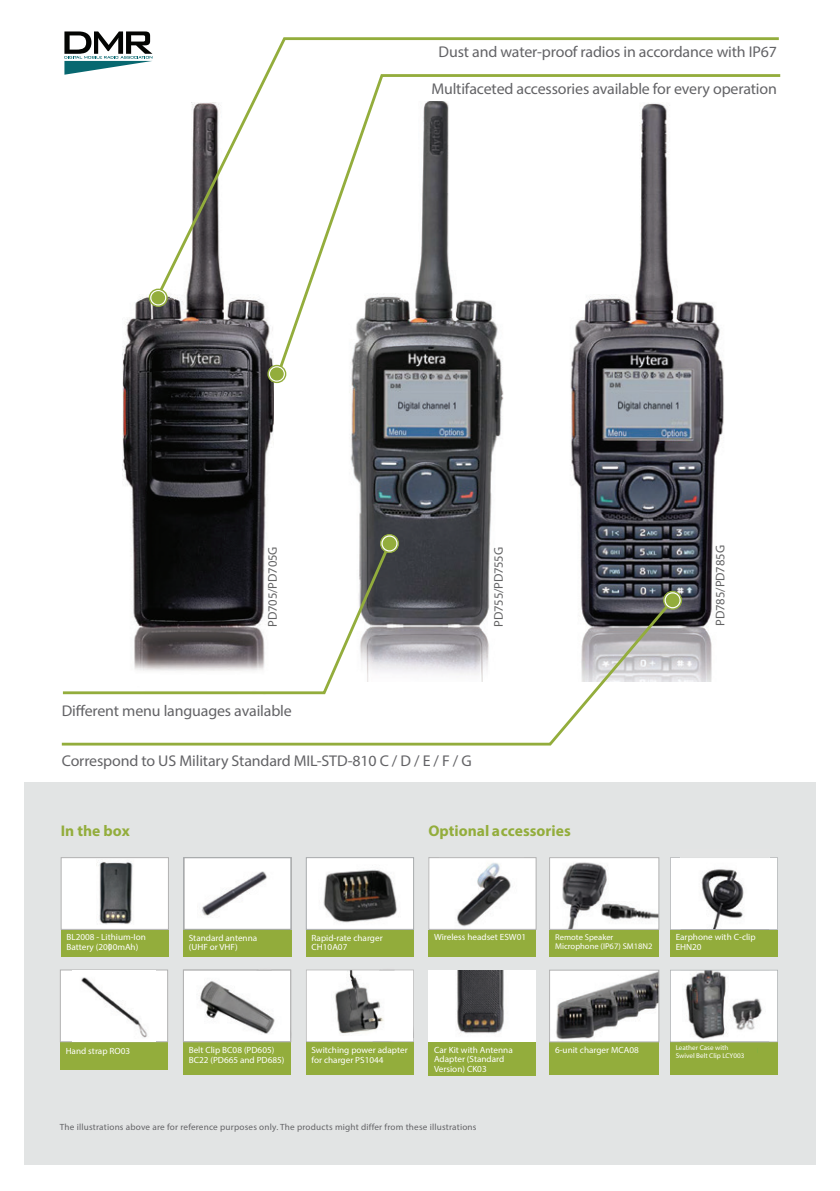
<style>
.page{position:relative;width:840px;height:1191px;background:#fff}
.page>*{position:absolute;margin:0;border:0;box-sizing:border-box;transform-origin:0 0}
.Bullet_list{font:15.6px "Myriad Pro";letter-spacing:-.01em;color:#636366}
.t1{font:700 15.6px "Myriad Pro";color:#93ad3c}
.t2{font:12.6px "Myriad Pro";color:#636364}
.t3{font:9.2px "Myriad Pro";color:#fff}
.Bullet_list-2{font:9px/9.6px "Myriad Pro";color:#fff}
.Bullet_list-3{font:9px "Myriad Pro";letter-spacing:.02em;color:#636366}
.Bullet_list-4{font:8.4px "Myriad Pro";color:#fff}
.Bullet_list-5{font:7px "Myriad Pro";color:#fff}
</style>
<div class="page">
<img style="left:349px;top:379px;width:375px;height:302px">
<img style="left:122px;top:293px;width:152px;height:247px">
<svg style="left:275px;top:305px;width:449px;height:74px"></svg>
<svg style="left:268px;top:365px;width:17px;height:17px"></svg>
<div style="left:267px;top:365px;width:19px;height:18px;border:1px solid #93ad3c;border-radius:50%"></div>
<div style="left:270px;top:368px;width:13px;height:12px;background:#93ad3c;border-radius:50%"></div>
<div style="left:270px;top:367px;width:13px;height:13px;border:1px solid #93ad3c;border-radius:50%"></div>
<svg style="left:61px;top:540px;width:614px;height:206px"></svg>
<svg style="left:380px;top:535px;width:18px;height:17px"></svg>
<div style="left:380px;top:534px;width:19px;height:19px;border:1px solid #93ad3c;border-radius:50%"></div>
<div style="left:383px;top:537px;width:12px;height:12px;background:#93ad3c;border-radius:50%"></div>
<div style="left:382px;top:536px;width:14px;height:14px;border:1px solid #93ad3c;border-radius:50%"></div>
<svg style="left:663px;top:591px;width:18px;height:18px"></svg>
<div style="left:662px;top:591px;width:19px;height:19px;border:1px solid #93ad3c;border-radius:50%"></div>
<div style="left:666px;top:594px;width:12px;height:12px;background:#93ad3c;border-radius:50%"></div>
<div style="left:665px;top:593px;width:14px;height:14px;border:1px solid #93ad3c;border-radius:50%"></div>
<svg style="left:151px;top:37px;width:630px;height:268px"></svg>
<svg style="left:149px;top:289px;width:18px;height:17px"></svg>
<div style="left:149px;top:288px;width:19px;height:19px;border:1px solid #93ad3c;border-radius:50%"></div>
<div style="left:152px;top:292px;width:12px;height:12px;background:#93ad3c;border-radius:50%"></div>
<div style="left:151px;top:291px;width:14px;height:13px;border:1px solid #93ad3c;border-radius:50%"></div>
<svg style="left:64px;top:31px;width:88px;height:44px"></svg>
<div style="left:24px;top:782px;width:791px;height:383px;background:#e2e4e4"></div>
<div style="left:61px;top:929px;width:108px;height:28px;background:#93ad3c"></div>
<div style="left:61px;top:857px;width:107px;height:72px;background:#fff"></div>
<div style="left:184px;top:857px;width:107px;height:72px;background:#fff"></div>
<img style="left:96px;top:860px;width:37px;height:64px">
<div style="left:61px;top:857px;width:108px;height:72px;border:1px solid #b2b2b2"></div>
<div style="left:60px;top:1042px;width:108px;height:27px;background:#93ad3c"></div>
<div style="left:183px;top:1042px;width:108px;height:32px;background:#93ad3c"></div>
<div style="left:60px;top:970px;width:107px;height:71px;background:#fff"></div>
<div style="left:60px;top:969px;width:108px;height:73px;border:1px solid #b2b2b2"></div>
<div style="left:306px;top:1042px;width:107px;height:32px;background:#93ad3c"></div>
<div style="left:549px;top:929px;width:109px;height:28px;background:#93ad3c"></div>
<div style="left:549px;top:1042px;width:109px;height:33px;background:#93ad3c"></div>
<img style="left:551px;top:859px;width:105px;height:68px">
<div style="left:549px;top:857px;width:109px;height:72px;border:1px solid #b2b2b2"></div>
<img style="left:551px;top:971px;width:105px;height:69px">
<div style="left:549px;top:969px;width:109px;height:73px;border:1px solid #b2b2b2"></div>
<div style="left:428px;top:929px;width:108px;height:28px;background:#93ad3c"></div>
<div style="left:428px;top:1042px;width:108px;height:33px;background:#93ad3c"></div>
<div style="left:428px;top:857px;width:108px;height:72px;background:#fff"></div>
<div style="left:428px;top:970px;width:108px;height:72px;background:#fff"></div>
<img style="left:457px;top:970px;width:47px;height:64px">
<img style="left:457px;top:863px;width:54px;height:64px">
<div style="left:428px;top:857px;width:108px;height:72px;border:1px solid #b2b2b2"></div>
<img style="left:413px;top:969px;width:1px;height:73px">
<svg style="left:183px;top:969px;width:108px;height:74px;background:#d4d4d3"></svg>
<svg style="left:306px;top:969px;width:82px;height:74px;background:#c6c7c5"></svg>
<img style="left:250px;top:969px;width:41px;height:73px">
<img style="left:372px;top:969px;width:41px;height:73px">
<div style="left:183px;top:929px;width:108px;height:28px;background:#92ac3b"></div>
<div style="left:306px;top:929px;width:107px;height:28px;background:#92ac3b"></div>
<div style="left:306px;top:857px;width:107px;height:72px;background:#fff"></div>
<img style="left:201px;top:871px;width:66px;height:45px">
<div style="left:183px;top:857px;width:108px;height:72px;border:1px solid #a7aaac"></div>
<img style="left:323px;top:869px;width:75px;height:54px">
<div style="left:306px;top:857px;width:107px;height:72px;border:1px solid #a7aaac"></div>
<div style="left:669px;top:929px;width:108px;height:28px;background:#92ac3b"></div>
<div style="left:669px;top:1042px;width:108px;height:33px;background:#92ac3b"></div>
<svg style="left:670px;top:857px;width:107px;height:72px"></svg>
<img style="left:680px;top:857px;width:88px;height:72px">
<svg style="left:669px;top:969px;width:108px;height:83px"></svg>
<img style="left:680px;top:970px;width:88px;height:72px">
<img style="left:72px;top:970px;width:83px;height:71px">
<p class="Bullet_list" style="left:438px;top:43px;width:339px">Dust and water-proof radios in accordance with IP67</p>
<p class="Bullet_list" style="left:431px;top:79px;width:347px">Multifaceted accessories available for every operation</p>
<h2 class="t2" style="left:265px;top:627px;width:82px;rotate:-90deg">PD705/PD705G</h2>
<p class="Bullet_list" style="left:62px;top:701px;width:231px">Different menu languages available</p>
<h2 class="t2" style="left:490px;top:627px;width:81px;rotate:-90deg">PD755/PD755G</h2>
<h2 class="t2" style="left:712px;top:625px;width:82px;rotate:-90deg">PD785/PD785G</h2>
<p class="Bullet_list" style="left:62px;top:751px;width:411px">Correspond to US Military Standard MIL-STD-810 C / D / E / F / G</p>
<h1 class="t1" style="left:61px;top:820px;width:70px">In the box</h1>
<h1 class="t1" style="left:428px;top:820px;width:144px">Optional accessories</h1>
<p class="Bullet_list-2" style="left:66px;top:932px;width:81px">BL2008 - Lithium-Ion</p>
<p class="Bullet_list-2" style="left:66px;top:942px;width:73px">Battery (2000mAh)</p>
<p class="Bullet_list-2" style="left:189px;top:932px;width:70px">Standard antenna</p>
<p class="Bullet_list-2" style="left:189px;top:942px;width:50px">(UHF or VHF)</p>
<p class="t3" style="left:108px;top:941px;width:4px">)</p>
<p class="t3" style="left:231px;top:941px;width:4px">)</p>
<p class="Bullet_list-2" style="left:311px;top:932px;width:73px">Rapid-rate charger</p>
<p class="Bullet_list-2" style="left:311px;top:942px;width:37px">CH10A07</p>
<p class="Bullet_list-2" style="left:434px;top:932px;width:94px">Wireless headset ESW01</p>
<p class="Bullet_list-4" style="left:554px;top:931px;width:60px">Remote Speaker</p>
<p class="Bullet_list-4" style="left:554px;top:941px;width:99px">Microphone (IP67) SM18N2</p>
<p class="Bullet_list-2" style="left:675px;top:932px;width:81px">Earphone with C-clip</p>
<p class="Bullet_list-2" style="left:675px;top:942px;width:27px">EHN20</p>
<p class="Bullet_list-2" style="left:66px;top:1045px;width:66px">Hand strap RO03</p>
<p class="Bullet_list-2" style="left:188px;top:1045px;width:87px">Belt Clip BC08 (PD605)</p>
<p class="Bullet_list-2" style="left:188px;top:1054px;width:97px">BC22 (PD665 and PD685)</p>
<p class="Bullet_list-2" style="left:311px;top:1045px;width:98px">Switching power adapter for charger PS1044</p>
<p class="Bullet_list-2" style="left:434px;top:1044px;width:80px">Car Kit with Antenna<br>Adapter (Standard<br>Version) CK03</p>
<p class="Bullet_list-3" style="left:60px;top:1121px;width:418px">The illustrations above are for reference purposes only. The products might differ from these illustrations</p>
<p class="Bullet_list-2" style="left:554px;top:1044px;width:85px">6-unit charger MCA08</p>
<p class="Bullet_list-5" style="left:675px;top:1043px;width:54px">Leather Case with</p>
<p class="Bullet_list-5" style="left:675px;top:1051px;width:70px">Swivel Belt Clip LCY003</p>
</div>
